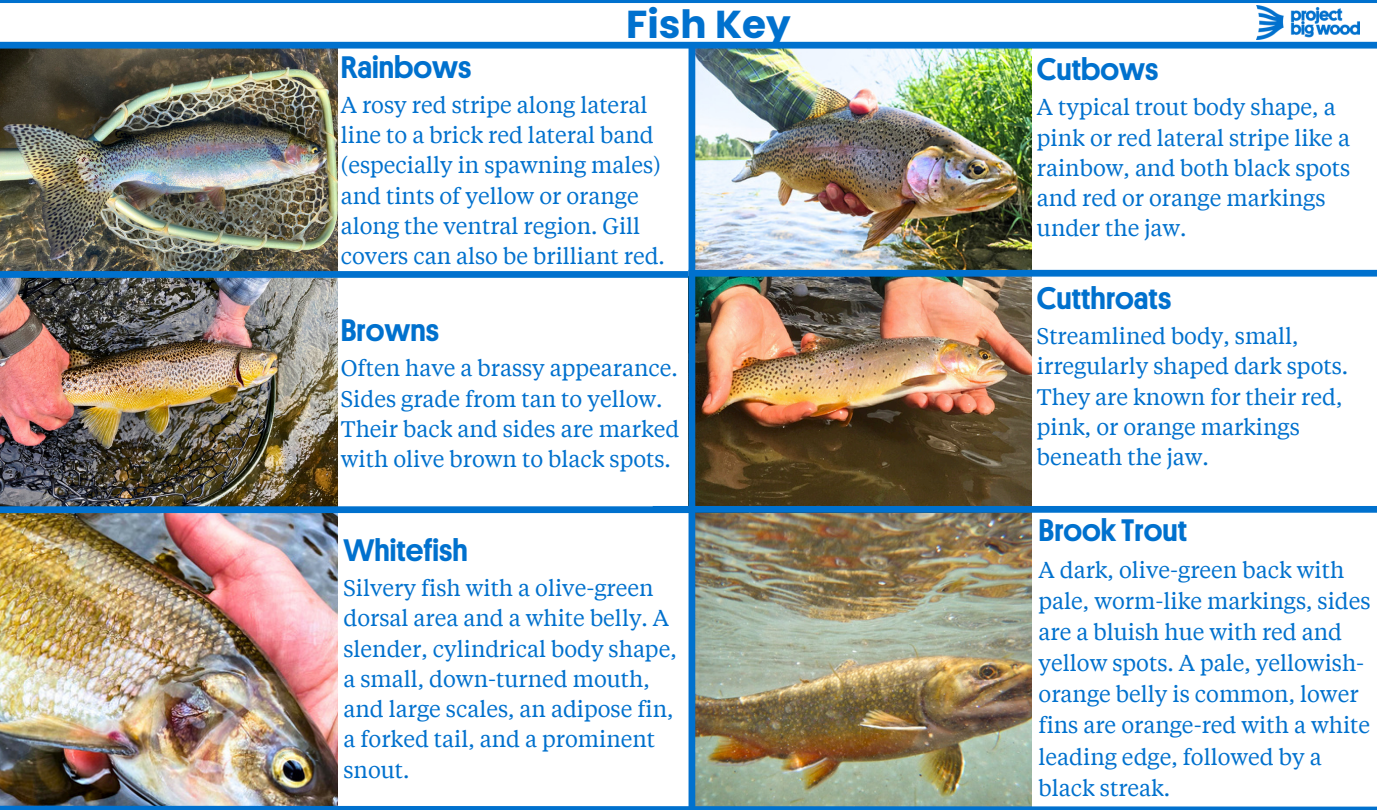
<style>
.page{position:relative;width:1377px;height:810px;background:#fff}
.page>*{position:absolute;margin:0;border:0;box-sizing:border-box;transform-origin:0 0}
.t1{font:700 38.93px "Poppins";color:#0071ce}
.t2{font:500 31.28px "Platform";color:#0071ce}
.t3{font:22.5px/30.2px "Tiempos Text";color:#0071ce}
</style>
<div class="page">
<img style="left:1px;top:49px;width:337px;height:222px">
<img style="left:695px;top:49px;width:336px;height:221px">
<div style="left:0;top:42px;width:1377px;height:7px;background:#0071ce"></div>
<img style="left:1px;top:278px;width:337px;height:228px">
<hr style="left:0;top:0;width:1377px;height:3px;background:#0071ce">
<img style="left:1257px;top:5px;width:103px;height:34px">
<img style="left:0;top:513px;width:338px;height:289px">
<div style="left:0;top:506px;width:689px;height:7px;background:#0071ce"></div>
<div style="left:0;top:271px;width:689px;height:7px;background:#0071ce"></div>
<img style="left:695px;top:513px;width:336px;height:289px">
<img style="left:688px;top:277px;width:343px;height:229px">
<div style="left:688px;top:270px;width:689px;height:7px;background:#0071ce"></div>
<div style="left:653px;top:506px;width:724px;height:7px;background:#0071ce"></div>
<div style="left:689px;top:45px;width:6px;height:765px;background:#0071ce"></div>
<svg style="left:0;top:802px;width:1377px;height:8px"></svg>
<p class="t1" style="left:626px;top:-3px;width:166px">Fish Key</p>
<p class="t2" style="left:341px;top:52px;width:132px">Rainbows</p>
<h1 class="t3" style="left:341px;top:89px;width:326px">A rosy red stripe along lateral line to a brick red lateral band (especially in spawning males) and tints of yellow or orange along the ventral region. Gill covers can also be brilliant red.</h1>
<p class="t2" style="left:341px;top:315px;width:100px">Browns</p>
<p class="t3" style="left:341px;top:352px;width:340px">Often have a brassy appearance.<br>Sides grade from tan to yellow.<br>Their back and sides are marked with olive brown to black spots.</p>
<p class="t2" style="left:343px;top:535px;width:126px">Whitefish</p>
<p class="t3" style="left:343px;top:572px;width:335px">Silvery fish with a olive-green dorsal area and a white belly. A slender, cylindrical body shape, a small, down-turned mouth, and large scales, an adipose fin, a forked tail, and a prominent snout.</p>
<p class="t2" style="left:1037px;top:54px;width:123px">Cutbows</p>
<p class="t3" style="left:1037px;top:91px;width:315px">A typical trout body shape, a pink or red lateral stripe like a rainbow, and both black spots and red or orange markings under the jaw.</p>
<p class="t2" style="left:1037px;top:283px;width:136px">Cutthroats</p>
<p class="t3" style="left:1037px;top:320px;width:313px">Streamlined body, small, irregularly shaped dark spots.<br>They are known for their red, pink, or orange markings beneath the jaw.</p>
<p class="t2" style="left:1039px;top:515px;width:150px">BrookTrout</p>
<p class="t3" style="left:1039px;top:553px;width:333px;line-height:31.1px">A dark, olive-green back with pale, worm-like markings, sides are a bluish hue with red and yellow spots. A pale, yellowish&shy;orange belly is common, lower fins are orange-red with a white leading edge, followed by a black streak.</p>
</div>
